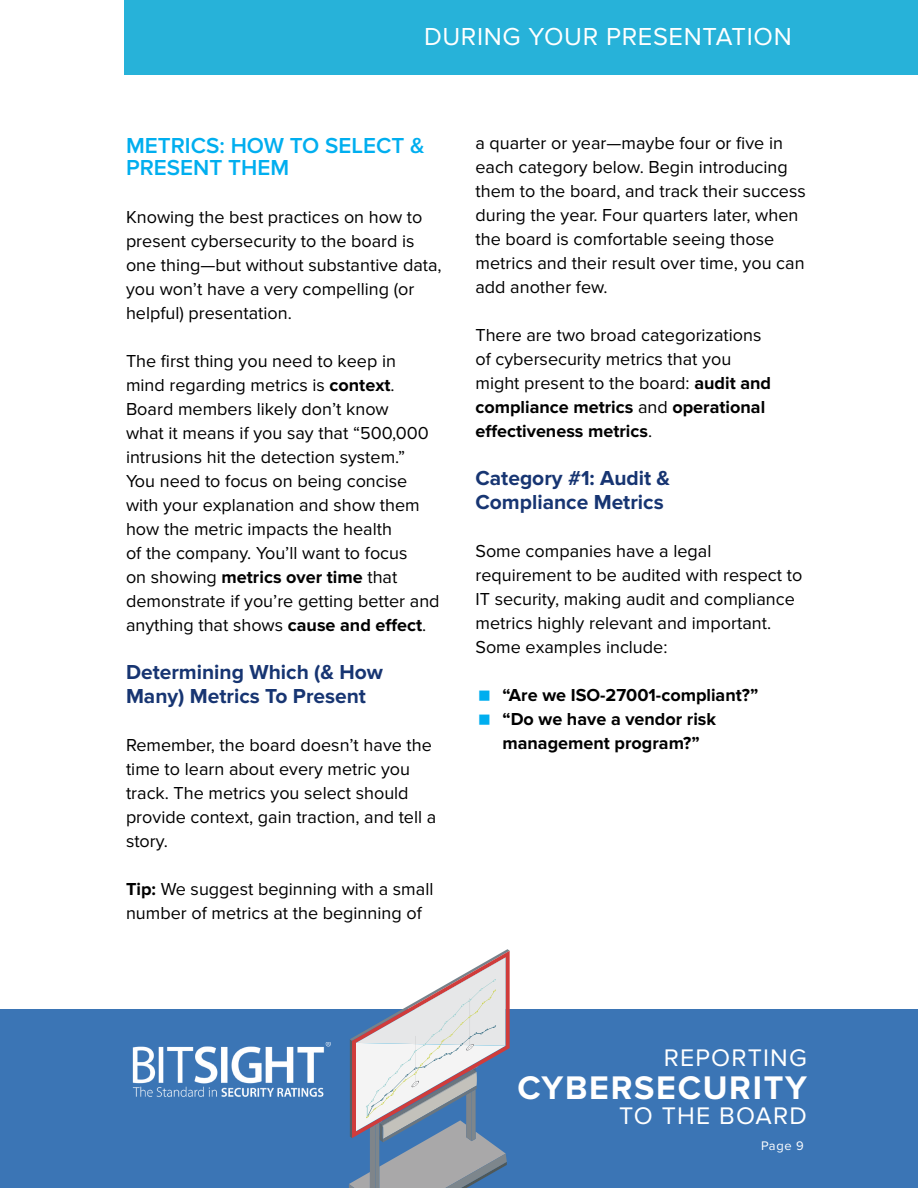
<style>
.page{position:relative;width:918px;height:1188px;background:#fff}
.page>*{position:absolute;margin:0;border:0;box-sizing:border-box;transform-origin:0 0}
.t1{font:700 33.9px "Proxima Nova";letter-spacing:.05em;color:#fff}
.t2{font:25.5px "Proxima Nova";letter-spacing:.025em;color:#fff}
.t3{font:24.9px "Proxima Nova";letter-spacing:.05em;color:#fff}
.t4{font:600 22.5px/22.5px "Proxima Nova";color:#00aeef}
.t5{font:700 21px/24px "Proxima Nova";color:#173572}
.t6{font:18px/24px "Proxima Nova";color:#000}
.t7{font:700 18px/24px "Proxima Nova";color:#000}
.t8{font:12.9px "Proxima Nova";color:#fff}
.s1{font-weight:700}
</style>
<div class="page">
<div style="left:0;top:1009px;width:918px;height:179px;background:#3b75b5"></div>
<svg style="left:349px;top:949px;width:161px;height:239px"></svg>
<img style="left:132px;top:1042px;width:199px;height:55px">
<div style="left:124px;top:0;width:794px;height:74px;background:#27b2d9"></div>
<h2 class="t2" style="left:424px;top:22px;width:369px">DURING YOUR PRESENTATION</h2>
<p class="t4" style="left:126px;top:134px;width:300px">METRICS: HOW TO SELECT &amp;<br>PRESENT THEM</p>
<p class="t6" style="left:126px;top:205px;width:317px">Knowing the best practices on how to present cybersecurity to the board is one thing—but without substantive data, you won’t have a very compelling (or helpful) presentation.</p>
<p class="t6" style="left:126px;top:349px;width:315px">The first thing you need to keep in<br>mind regarding metrics is <span class="s1">context</span>.<br>Board members likely don’t know<br>what it means if you say that “500,000 intrusions hit the detection system.”<br>You need to focus on being concise with your explanation and show them how the metric impacts the health<br>of the company. You’ll want to focus<br>on showing <span class="s1">metrics over time</span> that demonstrate if you’re getting better and anything that shows <span class="s1">cause and effect</span>.</p>
<p class="t5" style="left:126px;top:661px;width:258px">Determining Which (&amp; How<br>Many) Metrics To Present</p>
<p class="t6" style="left:126px;top:733px;width:312px">Remember, the board doesn’t have the time to learn about every metric you track. The metrics you select should provide context, gain traction, and tell a story.</p>
<p class="t6" style="left:126px;top:877px;width:309px"><span class="s1">Tip:</span> We suggest beginning with a small number of metrics at the beginning of</p>
<p class="t6" style="left:475px;top:131px;width:332px">a quarter or year—maybe four or five in each category below. Begin introducing them to the board, and track their success during the year. Four quarters later, when the board is comfortable seeing those metrics and their result over time, you can add another few.</p>
<p class="t6" style="left:475px;top:323px;width:297px">There are two broad categorizations of cybersecurity metrics that you might present to the board: <span class="s1">audit and compliance metrics</span> and <span class="s1">operational effectiveness metrics</span>.</p>
<p class="t5" style="left:475px;top:466px;width:196px">Category #1: Audit &amp;<br>Compliance Metrics</p>
<p class="t6" style="left:475px;top:539px;width:328px">Some companies have a legal requirement to be audited with respect to IT security, making audit and compliance metrics highly relevant and important.<br>Some examples include:</p>
<p class="t7" style="left:502px;top:683px;width:257px">“Are we ISO-27001-compliant?” “Do we have a vendor risk management program?”</p>
<h3 class="t3" style="left:664px;top:1043px;width:145px">REPORTING</h3>
<h1 class="t1" style="left:517px;top:1068px;width:291px">CYBERSECURITY</h1>
<h3 class="t3" style="left:619px;top:1101px;width:189px">TO THE BOARD</h3>
<p class="t8" style="left:761px;top:1138px;width:44px">Page 9</p>
</div>
